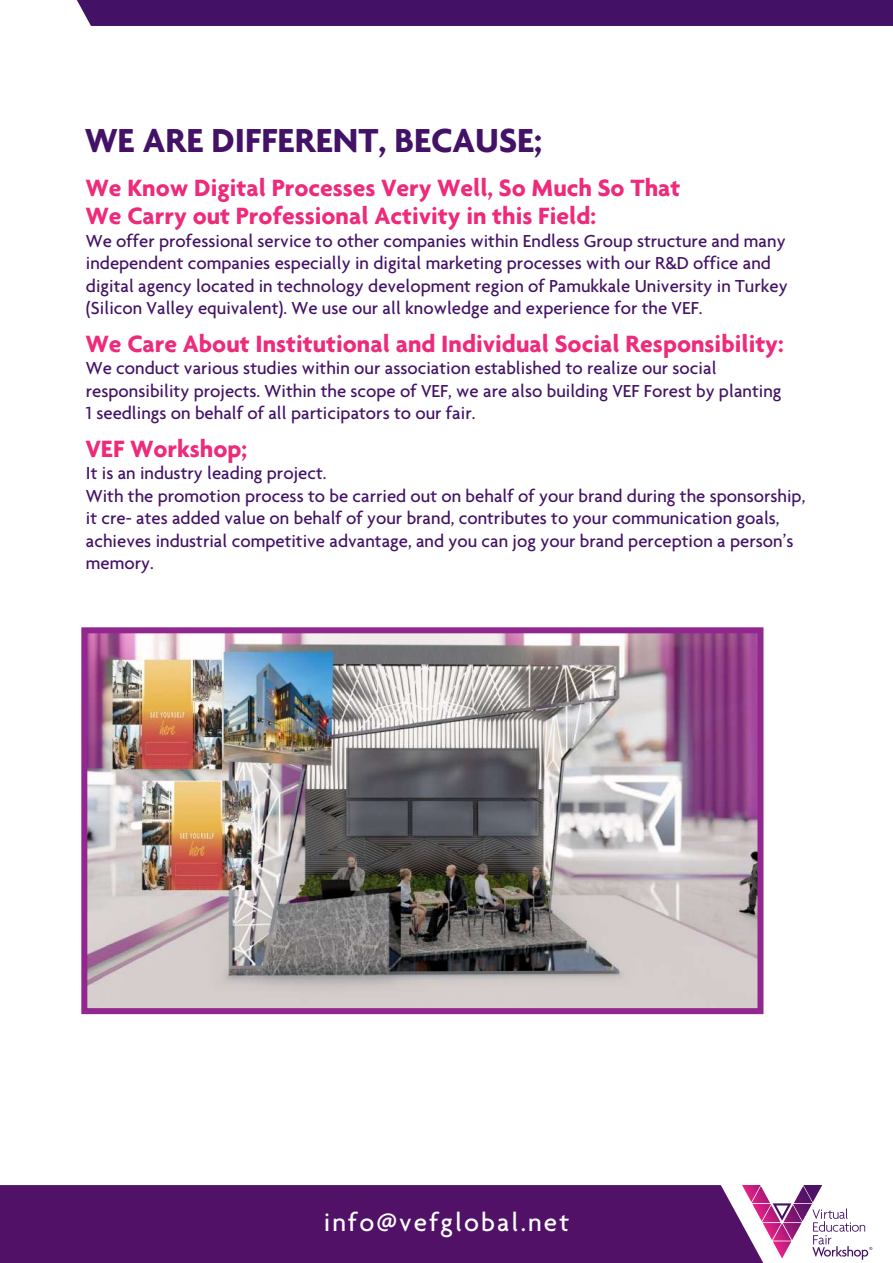
<style>
.page{position:relative;width:893px;height:1263px;background:#fff}
.page>*{position:absolute;margin:0;border:0;box-sizing:border-box;transform-origin:0 0}
.t1{font:700 36px "Agenda Bold OMT";color:#431266}
.t2{font:27.15px "Agenda Medium OMT";letter-spacing:.075em;color:#fff}
.t3{font:700 25.5px/28.5px "Agenda Bold OMT";color:#ee2a7b}
.t4{font:18.75px/22.5px "Agenda Medium OMT";color:#431266}
</style>
<div class="page">
<div style="left:77px;top:0;width:816px;height:26px;background:#431266"></div>
<img style="left:88px;top:634px;width:668px;height:373px">
<div style="left:81px;top:627px;width:682px;height:387px;border:6px solid #92278f"></div>
<div style="left:0;top:1185px;width:721px;height:78px;background:#501167"></div>
<svg style="left:721px;top:1185px;width:152px;height:78px"></svg>
<h1 class="t1" style="left:85px;top:118px;width:459px">WE ARE DIFFERENT, BECAUSE;</h1>
<h3 class="t3" style="left:86px;top:173px;width:596px">We Know Digital Processes Very Well, So Much So That<br>We Carry out Professional Activity in this Field:</h3>
<p class="t4" style="left:86px;top:229px;width:703px">We offer professional service to other companies within Endless Group structure and many independent companies especially in digital marketing processes with our R&amp;D office and digital agency located in technology development region of Pamukkale University in Turkey (Silicon Valley equivalent). We use our all knowledge and experience for the VEF.</p>
<h3 class="t3" style="left:86px;top:329px;width:699px">We Care About Institutional and Individual Social Responsibility:</h3>
<p class="t4" style="left:86px;top:357px;width:697px">We conduct various studies within our association established to realize our social responsibility projects. Within the scope of VEF, we are also building VEF Forest by planting<br>1 seedlings on behalf of all participators to our fair.</p>
<h3 class="t3" style="left:86px;top:434px;width:163px">VEF Workshop;</h3>
<p class="t4" style="left:86px;top:462px;width:721px">It is an industry leading project.<br>With the promotion process to be carried out on behalf of your brand during the sponsorship, it cre- ates added value on behalf of your brand, contributes to your communication goals, achieves industrial competitive advantage, and you can jog your brand perception a person’s memory.</p>
<h2 class="t2" style="left:324px;top:1205px;width:247px">info@vefglobal.net</h2>
</div>
